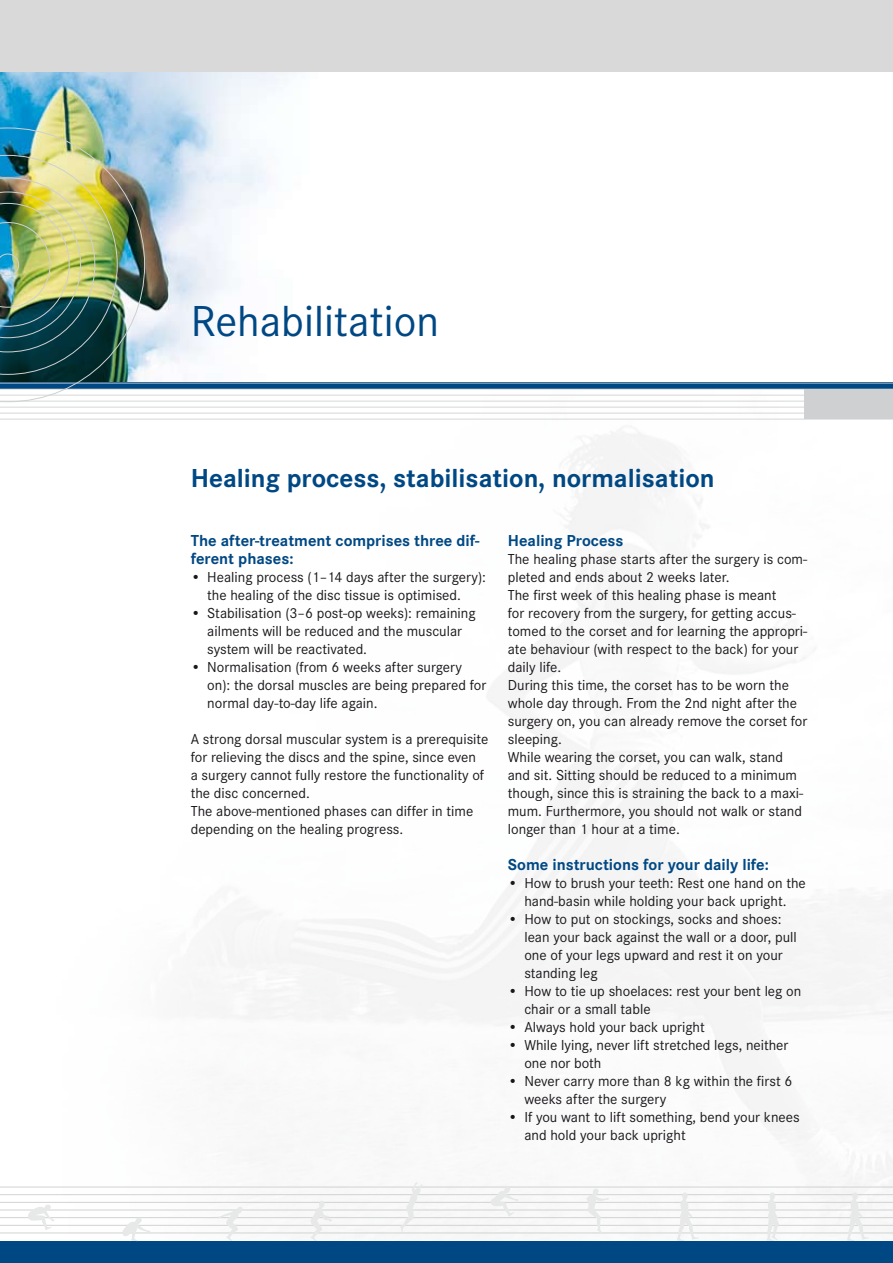
<style>
.page{position:relative;width:893px;height:1263px;background:#fff}
.page>*{position:absolute;margin:0;border:0;box-sizing:border-box;transform-origin:0 0}
.t1{font:45px "Corporate S";color:#004884}
.t2{font:700 27px "Corporate S";color:#004884}
.t3{font:700 16.5px/18px "Corporate S";color:#004884}
.t4{font:15px/18px "Corporate S";color:#1a171b}
</style>
<div class="page">
<div style="left:0;top:0;width:893px;height:72px;background:#d9d9da"></div>
<hr style="left:0;top:1202px;width:893px;height:1px;background:#cfd0d1">
<hr style="left:0;top:1209px;width:893px;height:1px;background:#cfd0d1">
<hr style="left:0;top:1194px;width:893px;height:1px;background:#cfd0d1">
<hr style="left:0;top:1217px;width:893px;height:1px;background:#cfd0d1">
<hr style="left:0;top:1225px;width:893px;height:1px;background:#cfd0d1">
<hr style="left:0;top:1232px;width:893px;height:1px;background:#cfd0d1">
<hr style="left:0;top:1186px;width:893px;height:1px;background:#cfd0d1">
<div style="left:0;top:1241px;width:893px;height:22px;background:#004884"></div>
<img style="left:0;top:72px;width:402px;height:311px">
<div style="left:0;top:383px;width:893px;height:6px;background:#004884"></div>
<hr style="left:0;top:395px;width:893px;height:1px;background:#cfd0d1">
<hr style="left:0;top:401px;width:893px;height:1px;background:#cfd0d1">
<hr style="left:0;top:389px;width:893px;height:1px;background:#cfd0d1">
<hr style="left:0;top:407px;width:893px;height:1px;background:#cfd0d1">
<hr style="left:0;top:413px;width:893px;height:1px;background:#cfd0d1">
<hr style="left:0;top:419px;width:893px;height:1px;background:#cfd0d1">
<hr style="left:0;top:383px;width:893px;height:1px;background:#cfd0d1">
<div style="left:804px;top:389px;width:89px;height:30px;background:#cfd0d1"></div>
<img style="left:0;top:128px;width:145px;height:274px">
<svg style="left:28px;top:1205px;width:26px;height:25px"></svg>
<svg style="left:122px;top:1218px;width:29px;height:23px"></svg>
<svg style="left:219px;top:1207px;width:24px;height:34px"></svg>
<svg style="left:311px;top:1201px;width:21px;height:40px"></svg>
<svg style="left:400px;top:1182px;width:23px;height:50px"></svg>
<svg style="left:491px;top:1187px;width:27px;height:29px"></svg>
<svg style="left:586px;top:1189px;width:23px;height:44px"></svg>
<svg style="left:677px;top:1192px;width:22px;height:49px"></svg>
<svg style="left:767px;top:1192px;width:12px;height:49px"></svg>
<svg style="left:847px;top:1192px;width:22px;height:49px"></svg>
<h1 class="t1" style="left:191px;top:295px;width:250px">Rehabilitation</h1>
<h2 class="t2" style="left:191px;top:463px;width:525px">Healing process, stabilisation, normalisation</h2>
<p class="t3" style="left:191px;top:532px;width:290px">The after-treatment comprises three dif&shy;ferent phases:</p>
<p class="t4" style="left:191px;top:568px;width:297px;text-align:center">• Healing process (1–14 days after the surgery): the healing of the disc tissue is optimised.</p>
<p class="t4" style="left:207px;top:604px;width:270px;text-indent:-16px">• Stabilisation (3–6 post-op weeks): remaining ailments will be reduced and the muscular system will be reactivated.</p>
<p class="t4" style="left:207px;top:658px;width:281px;text-indent:-16px">• Normalisation (from 6 weeks after surgery on): the dorsal muscles are being prepared for normal day-to-day life again.</p>
<p class="t4" style="left:191px;top:730px;width:299px">A strong dorsal muscular system is a prerequisite for relieving the discs and the spine, since even<br>a surgery cannot fully restore the functionality of the disc concerned.<br>The above-mentioned phases can differ in time depending on the healing progress.</p>
<p class="t3" style="left:508px;top:532px;width:117px">Healing Process</p>
<p class="t4" style="left:508px;top:550px;width:301px">The healing phase starts after the surgery is com&shy;pleted and ends about 2 weeks later.<br>The first week of this healing phase is meant<br>for recovery from the surgery, for getting accus&shy;tomed to the corset and for learning the appropri&shy;ate behaviour (with respect to the back) for your daily life.<br>During this time, the corset has to be worn the whole day through. From the 2nd night after the surgery on, you can already remove the corset for sleeping.<br>While wearing the corset, you can walk, stand and sit. Sitting should be reduced to a minimum though, since this is straining the back to a maxi&shy;mum. Furthermore, you should not walk or stand longer than 1 hour at a time.</p>
<p class="t3" style="left:508px;top:856px;width:263px">Some instructions for your daily life:</p>
<p class="t4" style="left:508px;top:874px;width:300px;text-align:center">• How to brush your teeth: Rest one hand on the hand-basin while holding your back upright.</p>
<p class="t4" style="left:524px;top:910px;width:274px;text-indent:-16px">• How to put on stockings, socks and shoes: lean your back against the wall or a door, pull one of your legs upward and rest it on your standing leg</p>
<p class="t4" style="left:524px;top:982px;width:279px;text-indent:-16px">• How to tie up shoelaces: rest your bent leg on chair or a small table</p>
<p class="t4" style="left:508px;top:1018px;width:199px">• Always hold your back upright</p>
<p class="t4" style="left:524px;top:1036px;width:266px;text-indent:-16px">• While lying, never lift stretched legs, neither one nor both</p>
<p class="t4" style="left:524px;top:1072px;width:270px;text-indent:-16px">• Never carry more than 8 kg within the first 6 weeks after the surgery</p>
<p class="t4" style="left:524px;top:1108px;width:277px;text-indent:-16px">• If you want to lift something, bend your knees and hold your back upright</p>
</div>
